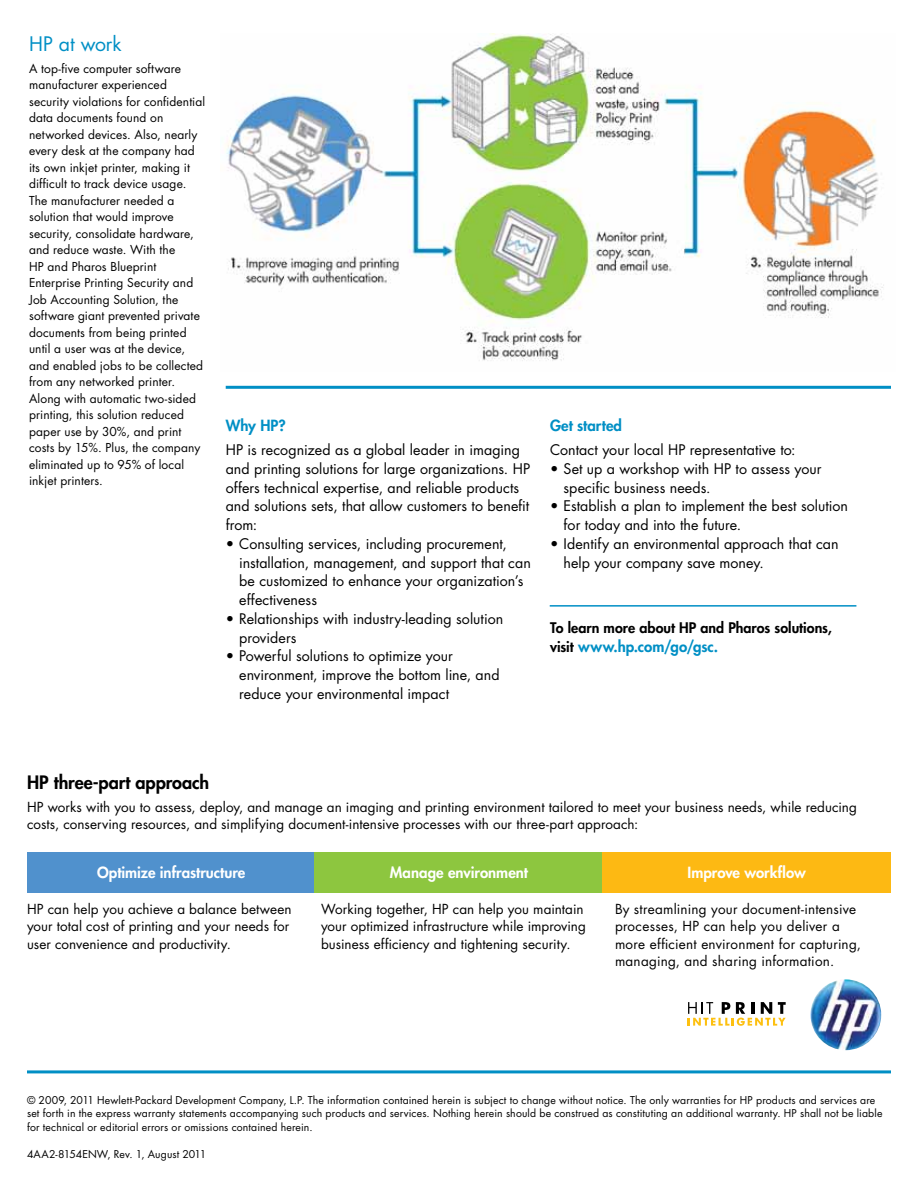
<style>
.page{position:relative;width:918px;height:1188px;background:#fff}
.page>*{position:absolute;margin:0;border:0;box-sizing:border-box;transform-origin:0 0}
.Headline_12pt{font:19.5px "Futura Std";letter-spacing:-.005em;color:#008fc5}
.HP_three-part_appro{font:800 18px "Futura Std";letter-spacing:-.005em;color:#000}
.Headline_12pt-2{font:800 15px "Futura Std";color:#fff}
.Headline_12pt-3{font:800 15px "Futura Std";color:#008fc5}
.Body_text_9pt{font:800 15px "Futura Std";color:#008fc5}
.t1{font:14.25px/18.8px "Futura Std";letter-spacing:.005em;color:#000}
.t2{font:800 14.25px "Futura Std";color:#000}
.Body_text_9pt-2{font:13.5px/17.5px "Futura Std";letter-spacing:.005em;color:#000}
.t3{font:12px/16.5px "Futura Std";letter-spacing:.01em;color:#000}
.t4{font:10.5px/13.5px "Futura Std";letter-spacing:.015em;color:#000}
.s1{font-size:14.25px;color:#000}
</style>
<div class="page">
<hr style="left:550px;top:605px;width:306px;height:2px;background:#008fc5">
<svg style="left:688px;top:1002px;width:98px;height:24px"></svg>
<img style="left:810px;top:979px;width:71px;height:71px;border-radius:35px">
<hr style="left:27px;top:1070px;width:864px;height:3px;background:#008fc5">
<div style="left:27px;top:852px;width:289px;height:40px;background:#5091cd"></div>
<div style="left:315px;top:852px;width:288px;height:40px;background:#8dc63f"></div>
<div style="left:602px;top:852px;width:289px;height:40px;background:#fdb913"></div>
<hr style="left:226px;top:386px;width:665px;height:3px;background:#008fc5">
<img style="left:226px;top:33px;width:658px;height:328px">
<p class="Headline_12pt" style="left:29px;top:31px;width:94px">HP at work</p>
<p class="t3" style="left:29px;top:60px;width:178px">A top-five computer software manufacturer experienced security violations for confidential data documents found on networked devices. Also, nearly every desk at the company had its own inkjet printer, making it difficult to track device usage.<br>The manufacturer needed a solution that would improve security, consolidate hardware, and reduce waste. With the<br>HP and Pharos Blueprint<br>Enterprise Printing Security and<br>Job Accounting Solution, the software giant prevented private documents from being printed until a user was at the device, and enabled jobs to be collected from any networked printer.<br>Along with automatic two-sided printing, this solution reduced paper use by 30%, and print costs by 15%. Plus, the company eliminated up to 95% of local inkjet printers.</p>
<p class="Body_text_9pt" style="left:226px;top:416px;width:62px">Why HP?</p>
<p class="t1" style="left:226px;top:441px;width:306px">HP is recognized as a global leader in imaging and printing solutions for large organizations. HP offers technical expertise, and reliable products and solutions sets, that allow customers to benefit from:</p>
<p class="t1" style="left:239px;top:534px;width:293px;text-indent:-14px">• Consulting services, including procurement, installation, management, and support that can be customized to enhance your organization’s effectiveness</p>
<p class="t1" style="left:239px;top:609px;width:266px;text-indent:-14px">• Relationships with industry-leading solution providers</p>
<p class="t1" style="left:239px;top:647px;width:262px;text-indent:-14px">• Powerful solutions to optimize your environment, improve the bottom line, and reduce your environmental impact</p>
<p class="Headline_12pt-3" style="left:550px;top:416px;width:74px">Get started</p>
<p class="t1" style="left:550px;top:441px;width:247px">Contact your local HP representative to:</p>
<p class="t1" style="left:564px;top:459px;width:260px;text-indent:-14px">• Set up a workshop with HP to assess your specific business needs.</p>
<p class="t1" style="left:564px;top:497px;width:286px;text-indent:-14px">• Establish a plan to implement the best solution for today and into the future.</p>
<p class="t1" style="left:564px;top:534px;width:277px;text-indent:-14px">• Identify an environmental approach that can help your company save money.</p>
<p class="t2" style="left:550px;top:619px;width:283px">To learn more about HP and Pharos solutions,</p>
<p class="Headline_12pt-3" style="left:550px;top:637px;width:170px"><span class="s1">visit</span> www.hp.com/go/gsc.</p>
<p class="HP_three-part_appro" style="left:27px;top:771px;width:184px">HP three-part approach</p>
<p class="Body_text_9pt-2" style="left:27px;top:798px;width:832px">HP works with you to assess, deploy, and manage an imaging and printing environment tailored to meet your business needs, while reducing costs, conserving resources, and simplifying document-intensive processes with our three-part approach:</p>
<p class="Headline_12pt-2" style="left:97px;top:863px;width:150px">Optimize infrastructure</p>
<p class="Headline_12pt-2" style="left:390px;top:863px;width:140px">Manage environment</p>
<p class="Headline_12pt-2" style="left:688px;top:863px;width:120px">Improve workflow</p>
<p class="Body_text_9pt-2" style="left:27px;top:900px;width:266px">HP can help you achieve a balance between your total cost of printing and your needs for user convenience and productivity.</p>
<p class="Body_text_9pt-2" style="left:321px;top:900px;width:266px">Working together, HP can help you maintain your optimized infrastructure while improving business efficiency and tightening security.</p>
<p class="Body_text_9pt-2" style="left:615px;top:900px;width:247px">By streamlining your document-intensive processes, HP can help you deliver a more efficient environment for capturing, managing, and sharing information.</p>
<p class="t4" style="left:27px;top:1093px;width:857px">© 2009, 2011 Hewlett-Packard Development Company, L.P. The information contained herein is subject to change without notice. The only warranties for HP products and services are set forth in the express warranty statements accompanying such products and services. Nothing herein should be construed as constituting an additional warranty. HP shall not be liable for technical or editorial errors or omissions contained herein.</p>
<p class="t4" style="left:27px;top:1147px;width:181px">4AA2-8154ENW, Rev. 1, August 2011</p>
</div>
